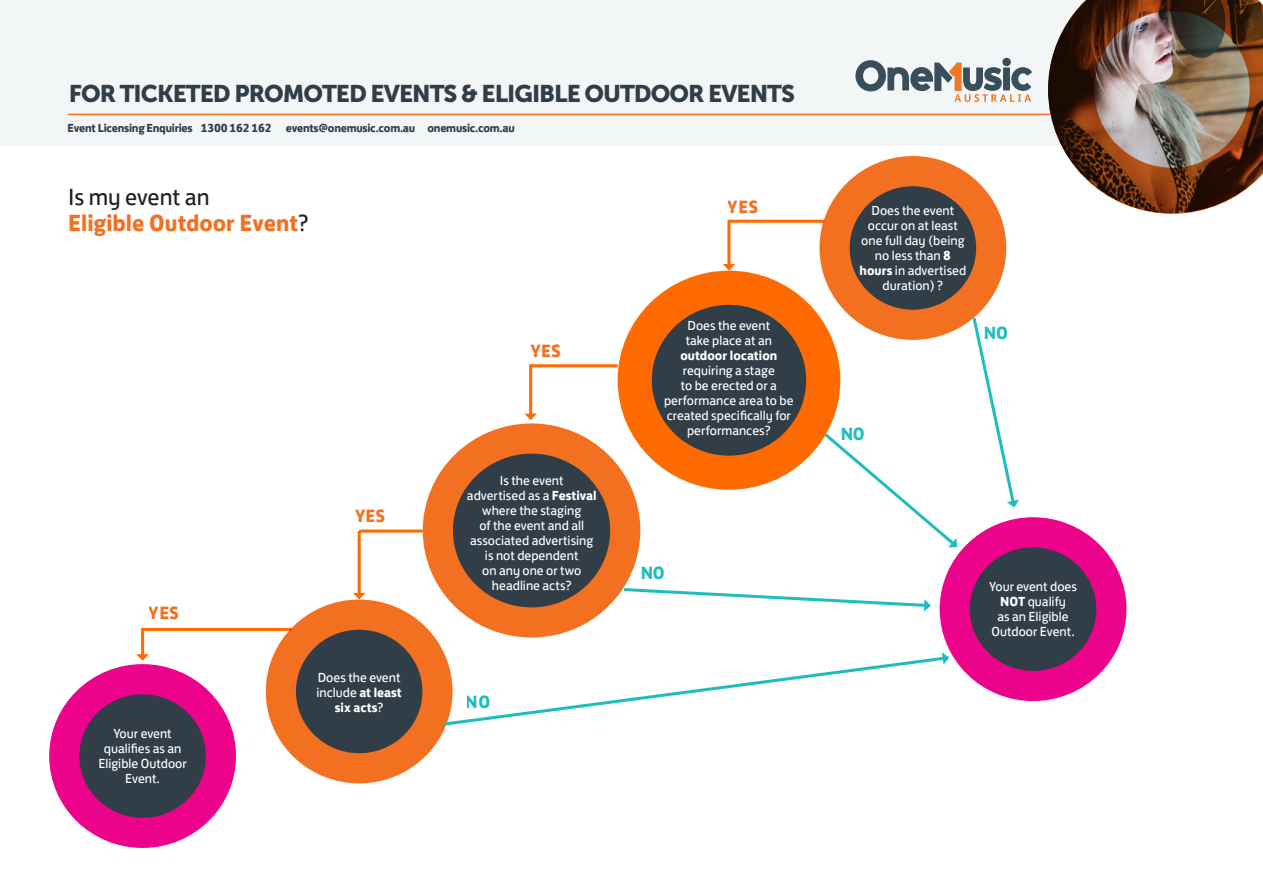
<style>
.page{position:relative;width:1263px;height:893px;background:#fff}
.page>*{position:absolute;margin:0;border:0;box-sizing:border-box;transform-origin:0 0}
.Main_Title{font:24px "Museo Sans 900";letter-spacing:-.04em;color:#313e48}
.t1{font:700 24px/25.5px "FS Jack";color:#f37021}
.t2{font:700 18.3px "FS Jack";color:#f37021}
.t3{font:700 18.3px "FS Jack";color:#21bdbe}
.t4{font:13.5px/15px "FS Jack";color:#fff;text-align:center}
.t5{font:700 12px "FS Jack";letter-spacing:-.02em;color:#313e48}
.s1{font-weight:400;color:#231f20}
.s2{font-weight:700}
</style>
<div class="page">
<div style="left:0;top:0;width:1263px;height:145px;background:#f3f6f7"></div>
<hr style="left:68px;top:114px;width:1155px;height:1px;background:#f37021">
<img style="left:1048px;top:0;width:215px;height:214px">
<svg style="left:635px;top:288px;width:188px;height:185px;background:#53453b"></svg>
<div style="left:618px;top:271px;width:222px;height:219px;border:34px solid #ff6b00;border-radius:50%"></div>
<svg style="left:438px;top:439px;width:187px;height:183px;background:#4f4541"></svg>
<div style="left:423px;top:423px;width:217px;height:214px;border:30px solid #f37021;border-radius:50%"></div>
<svg style="left:281px;top:615px;width:156px;height:153px;background:#524641"></svg>
<div style="left:266px;top:600px;width:187px;height:183px;border:30px solid #f37021;border-radius:50%"></div>
<svg style="left:834px;top:171px;width:157px;height:154px;background:#534641"></svg>
<div style="left:819px;top:156px;width:187px;height:184px;border:30px solid #f37021;border-radius:50%"></div>
<svg style="left:955px;top:532px;width:156px;height:154px;background:#513353"></svg>
<div style="left:940px;top:517px;width:186px;height:184px;border:30px solid #ed028c;border-radius:50%"></div>
<svg style="left:64px;top:679px;width:157px;height:154px;background:#523354"></svg>
<div style="left:49px;top:664px;width:187px;height:184px;border:30px solid #ed028c;border-radius:50%"></div>
<hr style="left:729px;top:220px;width:95px;height:3px;background:#ff6b00">
<hr style="left:531px;top:364px;width:87px;height:3px;background:#ff6b00">
<hr style="left:359px;top:530px;width:64px;height:3px;background:#ff6b00">
<hr style="left:143px;top:628px;width:148px;height:3px;background:#ff6b00">
<hr style="left:727px;top:220px;width:3px;height:45px;background:#ff6b00">
<svg style="left:723px;top:264px;width:12px;height:7px"></svg>
<hr style="left:529px;top:364px;width:3px;height:51px;background:#ff6b00">
<svg style="left:525px;top:414px;width:12px;height:6px"></svg>
<hr style="left:358px;top:531px;width:3px;height:63px;background:#ff6b00">
<svg style="left:353px;top:593px;width:12px;height:7px"></svg>
<hr style="left:141px;top:628px;width:3px;height:27px;background:#ff6b00">
<svg style="left:136px;top:654px;width:13px;height:7px"></svg>
<svg style="left:970px;top:314px;width:49px;height:193px"></svg>
<svg style="left:821px;top:430px;width:136px;height:118px"></svg>
<svg style="left:621px;top:586px;width:310px;height:25px"></svg>
<svg style="left:441px;top:652px;width:508px;height:75px"></svg>
<svg style="left:1002px;top:58px;width:9px;height:8px"></svg>
<svg style="left:855px;top:60px;width:177px;height:42px"></svg>
<p class="Main_Title" style="left:69px;top:80px;width:728px">FOR TICKETED PROMOTED EVENTS &amp; ELIGIBLE OUTDOOR EVENTS</p>
<p class="t5" style="left:68px;top:118px;width:449px">Event Licensing Enquiries 1300 162 162 events@onemusic.com.au onemusic.com.au</p>
<p class="t1" style="left:68px;top:183px;width:242px"><span class="s1">Is my event an<br></span>Eligible Outdoor Event<span class="s1">?</span></p>
<h2 class="t2" style="left:149px;top:597px;width:32px">YES</h2>
<p class="t4" style="left:98px;top:725px;width:90px">Your event qualifies as an<br>Eligible Outdoor<br>Event.</p>
<h2 class="t2" style="left:355px;top:500px;width:32px">YES</h2>
<p class="t4" style="left:316px;top:669px;width:87px">Does the event include <span class="s2">at least six acts</span>?</p>
<h2 class="t2" style="left:531px;top:335px;width:32px">YES</h2>
<p class="t4" style="left:467px;top:472px;width:131px">Is the event<br>advertised as a <span class="s2">Festival </span>where the staging<br>of the event and all associated advertising is not dependent<br>on any one or two headline acts?</p>
<h2 class="t3" style="left:466px;top:687px;width:26px">NO</h2>
<h2 class="t2" style="left:728px;top:191px;width:32px">YES</h2>
<p class="t4" style="left:664px;top:317px;width:131px">Does the event<br>take place at an <span class="s2">outdoor location </span>requiring a stage<br>to be erected or a performance area to be created specifically for performances?</p>
<h2 class="t3" style="left:640px;top:557px;width:26px">NO</h2>
<p class="t4" style="left:859px;top:202px;width:108px">Does the event occur on at least one full day (being no less than <span class="s2">8 hours</span> in advertised duration) ?</p>
<h2 class="t3" style="left:983px;top:318px;width:26px">NO</h2>
<h2 class="t3" style="left:840px;top:418px;width:26px">NO</h2>
<p class="t4" style="left:989px;top:578px;width:89px">Your event does<br><span class="s2">NOT</span> qualify<br>as an Eligible<br>Outdoor Event.</p>
</div>
